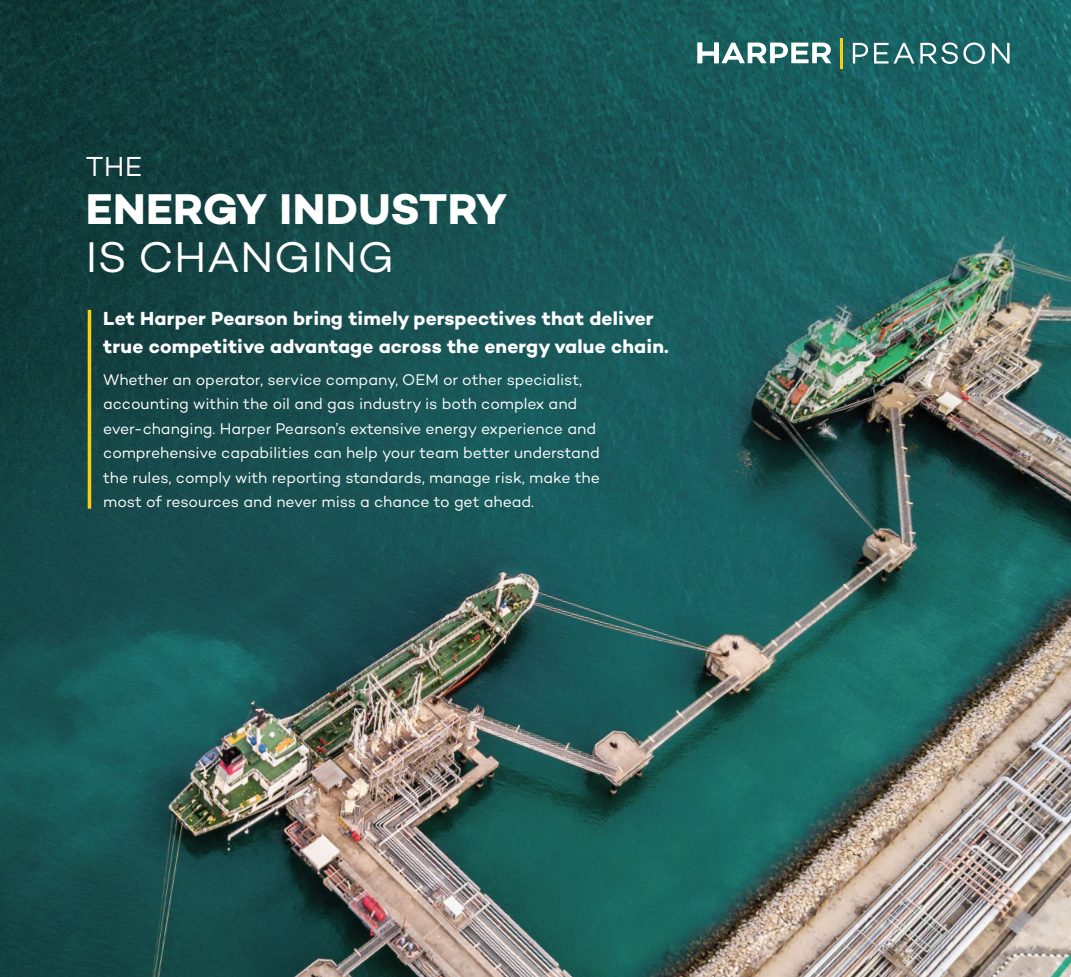
<style>
.page{position:relative;width:1071px;height:977px;background:#fff}
.page>*{position:absolute;margin:0;border:0;box-sizing:border-box;transform-origin:0 0}
.Paragraph_Style_1{font:700 43.75px/47.9px "Campton";letter-spacing:.005em;color:#fff}
.Paragraph_Style_1-2{font:28px "Campton";color:#fff}
.Paragraph_Style_1-3{font:700 19.25px/28px "Campton";letter-spacing:.01em;color:#fff}
.Paragraph_Style_1-4{font:15.75px/24.5px "Campton";letter-spacing:-.005em;color:#fff}
.s1{font-weight:400}
</style>
<div class="page">
<img style="left:0;top:0;width:1071px;height:976px">
<hr style="left:88px;top:310px;width:3px;height:198px;background:#fccf0e">
<svg style="left:698px;top:43px;width:133px;height:20px"></svg>
<hr style="left:840px;top:38px;width:3px;height:30px;background:#fccf0e">
<svg style="left:853px;top:43px;width:15px;height:21px"></svg>
<svg style="left:874px;top:43px;width:40px;height:21px"></svg>
<svg style="left:920px;top:42px;width:65px;height:22px"></svg>
<svg style="left:992px;top:43px;width:18px;height:21px"></svg>
<p class="Paragraph_Style_1-2" style="left:86px;top:149px;width:58px">THE</p>
<p class="Paragraph_Style_1" style="left:86px;top:184px;width:423px">ENERGY INDUSTRY<br><span class="s1">IS CHANGING</span></p>
<p class="Paragraph_Style_1-3" style="left:103px;top:304px;width:567px">Let Harper Pearson bring timely perspectives that deliver true competitive advantage across the energy value chain.</p>
<p class="Paragraph_Style_1-4" style="left:103px;top:367px;width:498px">Whether an operator, service company, OEM or other specialist, accounting within the oil and gas industry is both complex and ever-changing. Harper Pearson’s extensive energy experience and comprehensive capabilities can help your team better understand the rules, comply with reporting standards, manage risk, make the most of resources and never miss a chance to get ahead.</p>
</div>
